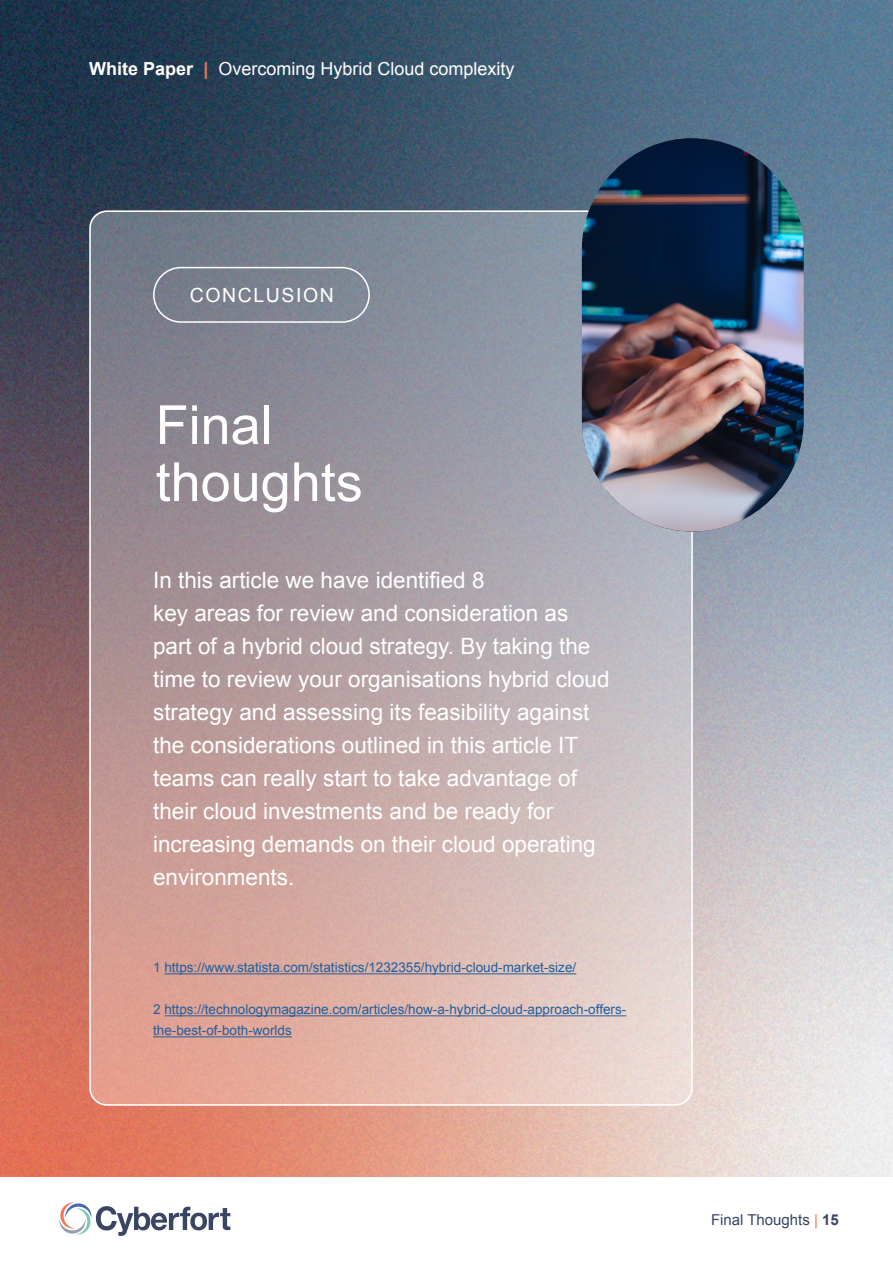
<style>
.page{position:relative;width:893px;height:1263px;background:#fff}
.page>*{position:absolute;margin:0;border:0;box-sizing:border-box;transform-origin:0 0}
.t1{font:54px/57px "Arial";color:#fff}
.t2{font:22.5px/33px "Arial";color:#fff}
.t3{font:19.5px "Arial";letter-spacing:.08em;color:#fff}
.t4{font:18px "Arial";color:#fff}
.t5{font:15px "Arial";color:#384563}
.t6{font:13.5px/21px "Arial";color:#215e9e}
.s1{font-weight:700}
.s2{font-weight:700;color:#f47658}
.s3{color:#f47658}
</style>
<div class="page">
<img style="left:0;top:0;width:892px;height:1177px">
<svg style="left:59px;top:1202px;width:171px;height:34px"></svg>
<svg style="left:89px;top:210px;width:604px;height:896px;background:#b6a4a6"></svg>
<hr style="left:164px;top:973px;width:412px;height:1px;background:#215e9e">
<hr style="left:164px;top:1015px;width:462px;height:1px;background:#215e9e">
<hr style="left:153px;top:1036px;width:139px;height:1px;background:#215e9e">
<div style="left:153px;top:267px;width:217px;height:56px;border:2px solid #fff;border-radius:27px"></div>
<img style="left:582px;top:138px;width:222px;height:393px;border-radius:111px">
<p class="t4" style="left:89px;top:56px;width:427px"><span class="s1">White Paper</span> <span class="s2">|</span> Overcoming Hybrid Cloud complexity</p>
<p class="t3" style="left:190px;top:282px;width:146px">CONCLUSION</p>
<h1 class="t1" style="left:156px;top:397px;width:209px">Final thoughts</h1>
<p class="t2" style="left:153px;top:564px;width:458px">In this article we have identified 8<br>key areas for review and consideration as part of a hybrid cloud strategy. By taking the time to review your organisations hybrid cloud strategy and assessing its feasibility against the considerations outlined in this article IT teams can really start to take advantage of their cloud investments and be ready for increasing demands on their cloud operating environments.</p>
<p class="t6" style="left:153px;top:957px;width:425px">1 https://www.statista.com/statistics/1232355/hybrid-cloud-market-size/</p>
<p class="t6" style="left:153px;top:999px;width:475px">2 https://technologymagazine.com/articles/how-a-hybrid-cloud-approach-offers&shy;the-best-of-both-worlds</p>
<p class="t5" style="left:711px;top:1210px;width:129px">Final Thoughts <span class="s3">|</span> <span class="s1">15</span></p>
</div>
